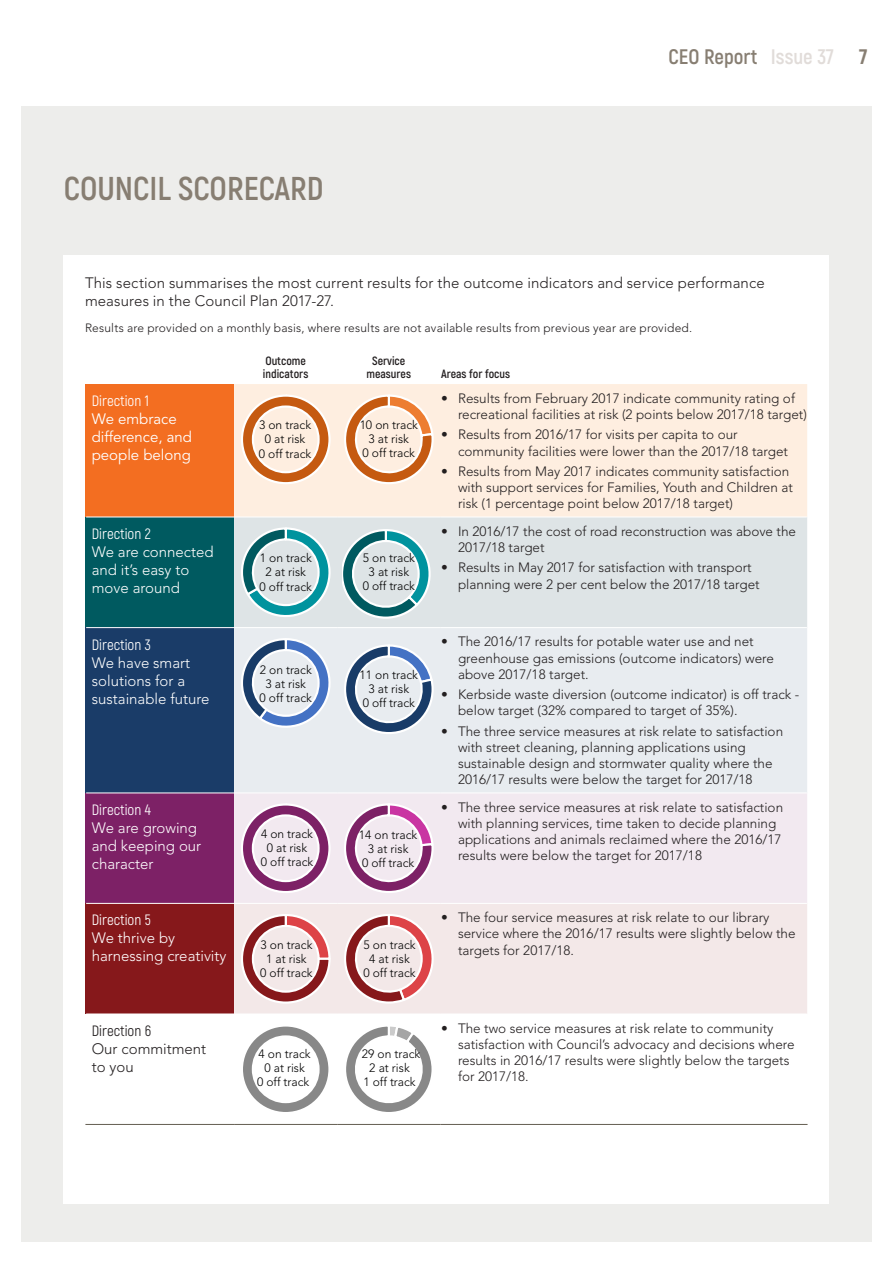
<style>
.page{position:relative;width:893px;height:1263px;background:#fff}
.page>*{position:absolute;margin:0;border:0;box-sizing:border-box;transform-origin:0 0}
.HEADING_3{font:700 33px "Akrobat";color:#877e72}
.t1{font:700 21px "Akrobat";color:#877e72}
.t2{font:300 15px/18px "Avenir LT Std";color:#fff}
.Body{font:300 15px/18px "Avenir LT Std";letter-spacing:.005em;color:#231f20}
.t3{font:15px "Akrobat";color:#fff}
.t4{font:15px/18px "Avenir LT Std";color:#fff}
.t5{font:15px "Akrobat";color:#231f20}
.t6{font:300 13.5px/16.2px "Avenir LT Std";color:#231f20}
.t7{font:300 12px/14.2px "Avenir LT Std";color:#000;text-align:center}
.Body-2{font:300 12px "Avenir LT Std";letter-spacing:.015em;color:#231f20}
.t8{font:700 12px/13.5px "Akrobat";color:#231f20}
.s1{color:#e1dcd9}
.s2{font-weight:800}
</style>
<div class="page">
<div style="left:21px;top:106px;width:851px;height:1136px;background:#ededeb"></div>
<div style="left:64px;top:255px;width:765px;height:948px;background:#fff"></div>
<div style="left:86px;top:384px;width:148px;height:133px;background:#f36e21"></div>
<div style="left:234px;top:384px;width:573px;height:133px;background:#feeee0"></div>
<div style="left:86px;top:517px;width:148px;height:111px;background:#005a60"></div>
<div style="left:234px;top:518px;width:573px;height:109px;background:#dee4e6"></div>
<div style="left:86px;top:628px;width:148px;height:165px;background:#1a3c68"></div>
<div style="left:234px;top:628px;width:573px;height:164px;background:#e8ecf0"></div>
<div style="left:86px;top:793px;width:148px;height:110px;background:#7d2166"></div>
<div style="left:234px;top:793px;width:573px;height:110px;background:#f2e9f0"></div>
<div style="left:86px;top:903px;width:148px;height:111px;background:#86181b"></div>
<div style="left:234px;top:904px;width:573px;height:109px;background:#f3e8e8"></div>
<hr style="left:86px;top:517px;width:148px;height:1px;background:#fff">
<hr style="left:86px;top:627px;width:148px;height:1px;background:#fff">
<hr style="left:86px;top:792px;width:148px;height:1px;background:#fff">
<hr style="left:86px;top:903px;width:148px;height:1px;background:#fff">
<hr style="left:86px;top:1013px;width:148px;height:1px;background:#fff">
<hr style="left:85px;top:1124px;width:149px;height:1px;background:#645d51">
<hr style="left:234px;top:1124px;width:103px;height:1px;background:#645d51">
<hr style="left:337px;top:1124px;width:103px;height:1px;background:#645d51">
<hr style="left:440px;top:1124px;width:367px;height:1px;background:#645d51">
<svg style="left:240px;top:393px;width:92px;height:92px;background:#efcbb0"></svg>
<svg style="left:343px;top:393px;width:92px;height:92px;background:#f2cdb3"></svg>
<svg style="left:240px;top:526px;width:92px;height:93px;background:#accfd2"></svg>
<svg style="left:342px;top:528px;width:92px;height:91px;background:#abcacd"></svg>
<svg style="left:240px;top:637px;width:92px;height:92px;background:#becbde"></svg>
<svg style="left:343px;top:643px;width:92px;height:92px;background:#bac6d5"></svg>
<svg style="left:240px;top:802px;width:92px;height:92px;background:#d6b9cf"></svg>
<svg style="left:343px;top:802px;width:92px;height:92px;background:#dbbcd3"></svg>
<svg style="left:240px;top:913px;width:92px;height:92px;background:#dfbabb"></svg>
<svg style="left:343px;top:913px;width:92px;height:92px;background:#e3bcbd"></svg>
<svg style="left:243px;top:1026px;width:86px;height:86px"></svg>
<svg style="left:346px;top:1026px;width:86px;height:86px"></svg>
<p class="HEADING_3" style="left:64px;top:168px;width:261px">COUNCIL SCORECARD</p>
<h2 class="t1" style="left:668px;top:43px;width:201px">CEO Report <span class="s1">Issue 37</span> <span class="s2">7</span></h2>
<p class="Body" style="left:85px;top:274px;width:681px">This section summarises the most current results for the outcome indicators and service performance measures in the Council Plan 2017-27.</p>
<p class="Body-2" style="left:85px;top:321px;width:609px">Results are provided on a monthly basis, where results are not available results from previous year are provided.</p>
<p class="t8" style="left:263px;top:354px;width:47px">Outcome indicators</p>
<p class="t8" style="left:366px;top:354px;width:46px;text-align:center">Service measures</p>
<p class="t8" style="left:441px;top:367px;width:71px">Areas for focus</p>
<p class="t3" style="left:92px;top:392px;width:59px">Direction 1</p>
<p class="t4" style="left:92px;top:410px;width:102px">We embrace difference, and people belong</p>
<p class="t7" style="left:259px;top:418px;width:54px">3 on track<br>0 at risk<br>0 off track</p>
<p class="t7" style="left:360px;top:417px;width:60px">10 on track<br>3 at risk<br>0 off track</p>
<p class="t3" style="left:92px;top:525px;width:61px">Direction 2</p>
<p class="t2" style="left:92px;top:543px;width:123px">We are connected and it’s easy to move around</p>
<p class="t7" style="left:260px;top:551px;width:54px">1 on track<br>2 at risk<br>0 off track</p>
<p class="t7" style="left:363px;top:550px;width:54px">5 on track<br>3 at risk<br>0 off track</p>
<p class="t3" style="left:92px;top:635px;width:61px">Direction 3</p>
<p class="t2" style="left:92px;top:653px;width:119px">We have smart solutions for a sustainable future</p>
<p class="t7" style="left:260px;top:662px;width:54px">2 on track<br>3 at risk<br>0 off track</p>
<p class="t7" style="left:360px;top:667px;width:60px">11 on track<br>3 at risk<br>0 off track</p>
<p class="t3" style="left:92px;top:801px;width:61px">Direction 4</p>
<p class="t2" style="left:92px;top:819px;width:111px">We are growing and keeping our character</p>
<p class="t7" style="left:261px;top:826px;width:54px">4 on track<br>0 at risk<br>0 off track</p>
<p class="t7" style="left:359px;top:827px;width:60px">14 on track<br>3 at risk<br>0 off track</p>
<p class="t3" style="left:92px;top:911px;width:60px">Direction 5</p>
<p class="t2" style="left:92px;top:929px;width:136px">We thrive by harnessing creativity</p>
<p class="t7" style="left:260px;top:937px;width:54px">3 on track<br>1 at risk<br>0 off track</p>
<p class="t7" style="left:363px;top:937px;width:54px">5 on track<br>4 at risk<br>0 off track</p>
<p class="t5" style="left:92px;top:1022px;width:61px">Direction 6</p>
<p class="Body" style="left:92px;top:1040px;width:116px">Our commitment to you</p>
<p class="t7" style="left:257px;top:1047px;width:55px">4 on track<br>0 at risk<br>0 off track</p>
<p class="t7" style="left:362px;top:1047px;width:60px">29 on track<br>2 at risk<br>1 off track</p>
<p class="t6" style="left:458px;top:390px;width:350px;text-indent:-17px">• Results from February 2017 indicate community rating of recreational facilities at risk (2 points below 2017/18 target)</p>
<p class="t6" style="left:458px;top:427px;width:331px;text-indent:-17px">• Results from 2016/17 for visits per capita to our community facilities were lower than the 2017/18 target</p>
<p class="t6" style="left:458px;top:463px;width:336px;text-indent:-17px">• Results from May 2017 indicates community satisfaction with support services for Families, Youth and Children at risk (1 percentage point below 2017/18 target)</p>
<p class="t6" style="left:458px;top:523px;width:340px;text-indent:-17px">• In 2016/17 the cost of road reconstruction was above the<br>2017/18 target</p>
<p class="t6" style="left:458px;top:560px;width:303px;text-indent:-17px">• Results in May 2017 for satisfaction with transport planning were 2 per cent below the 2017/18 target</p>
<p class="t6" style="left:458px;top:634px;width:317px;text-indent:-17px">• The 2016/17 results for potable water use and net greenhouse gas emissions (outcome indicators) were above 2017/18 target.</p>
<p class="t6" style="left:458px;top:686px;width:343px;text-indent:-17px">• Kerbside waste diversion (outcome indicator) is off track - below target (32% compared to target of 35%).</p>
<p class="t6" style="left:458px;top:723px;width:327px;text-indent:-17px">• The three service measures at risk relate to satisfaction with street cleaning, planning applications using sustainable design and stormwater quality where the 2016/17 results were below the target for 2017/18</p>
<p class="t6" style="left:458px;top:799px;width:327px;text-indent:-17px">• The three service measures at risk relate to satisfaction with planning services, time taken to decide planning applications and animals reclaimed where the 2016/17 results were below the target for 2017/18</p>
<p class="t6" style="left:458px;top:909px;width:339px;text-indent:-17px">• The four service measures at risk relate to our library service where the 2016/17 results were slightly below the targets for 2017/18.</p>
<p class="t6" style="left:458px;top:1020px;width:338px;text-indent:-17px">• The two service measures at risk relate to community satisfaction with Council’s advocacy and decisions where results in 2016/17 results were slightly below the targets for 2017/18.</p>
</div>
